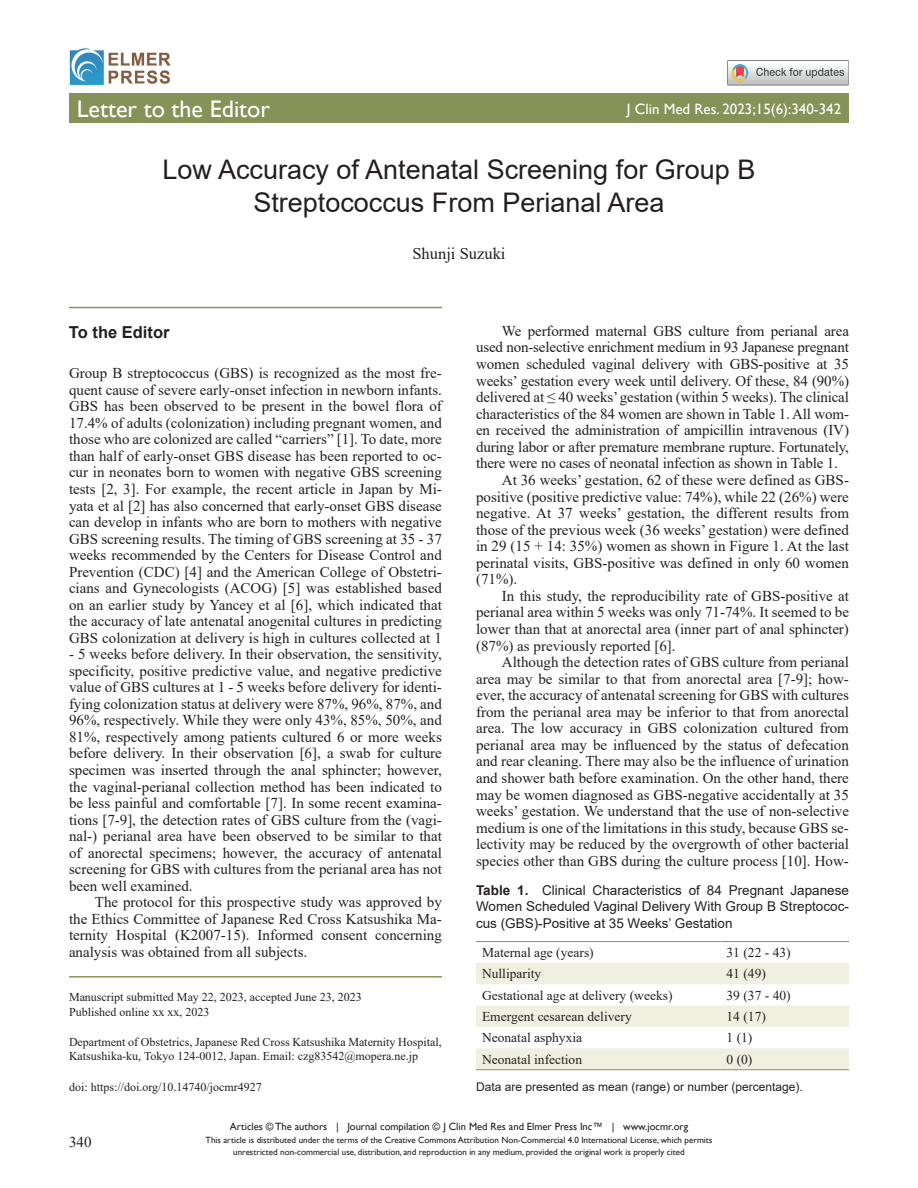
<style>
.page{position:relative;width:918px;height:1188px;background:#fff}
.page>*{position:absolute;margin:0;border:0;box-sizing:border-box;transform-origin:0 0}
.t1{font:27px/33px "Arial";color:#231f20;text-align:center}
.t2{font:24px "Gill Sans";color:#fff}
.t3{font:16.5px "Times New Roman";color:#231f20}
.t4{font:700 16.5px "Arial";color:#231f20}
.t5{font:15px/16.5px "Times New Roman";color:#231f20;text-align:justify}
.t6{font:15px "Gill Sans";color:#fff}
.t7{font:13.5px "Times New Roman";color:#231f20}
.t8{font:13.5px/16.2px "Arial";color:#231f20;text-align:justify}
.t9{font:12px/14.4px "Times New Roman";color:#231f20}
.t10{font:12px "Arial";color:#231f20}
.t11{font:10.5px "Gill Sans";color:#231f20}
.t12{font:9px/12px "Gill Sans";color:#231f20;text-align:center}
.s1{font-weight:700}
</style>
<div class="page">
<div style="left:69px;top:94px;width:405px;height:29px;background:#869258"></div>
<img style="left:69px;top:48px;width:102px;height:38px">
<div style="left:727px;top:60px;width:122px;height:25px;border:1px solid #888688"></div>
<svg style="left:727px;top:61px;width:122px;height:24px"></svg>
<div style="left:444px;top:94px;width:405px;height:29px;background:#869258"></div>
<hr style="left:69px;top:307px;width:373px;height:1px;background:#869258">
<hr style="left:69px;top:976px;width:373px;height:2px;background:#869258">
<svg style="left:476px;top:942px;width:373px;height:127px"></svg>
<hr style="left:476px;top:1069px;width:245px;height:1px;background:#869258">
<hr style="left:721px;top:1069px;width:128px;height:1px;background:#869258">
<hr style="left:476px;top:941px;width:245px;height:1px;background:#869258">
<hr style="left:721px;top:941px;width:128px;height:1px;background:#869258">
<h2 class="t2" style="left:77px;top:95px;width:195px">Letter to the Editor</h2>
<p class="t6" style="left:627px;top:100px;width:216px">J Clin Med Res. 2023;15(6):340-342</p>
<h1 class="t1" style="left:163px;top:153px;width:594px">Low Accuracy of Antenatal Screening for Group B<br>Streptococcus From Perianal Area</h1>
<p class="t3" style="left:412px;top:242px;width:95px">Shunji Suzuki</p>
<p class="t4" style="left:69px;top:320px;width:102px">To the Editor</p>
<p class="t5" style="left:69px;top:365px;width:374px">Group B streptococcus (GBS) is recognized as the most fre&shy;quent cause of severe early-onset infection in newborn infants.<br>GBS has been observed to be present in the bowel flora of 17.4% of adults (colonization) including pregnant women, and those who are colonized are called “carriers” [1]. To date, more than half of early-onset GBS disease has been reported to oc&shy;cur in neonates born to women with negative GBS screening tests [2, 3]. For example, the recent article in Japan by Mi&shy;yata et al [2] has also concerned that early-onset GBS disease can develop in infants who are born to mothers with negative GBS screening results. The timing of GBS screening at 35 - 37 weeks recommended by the Centers for Disease Control and Prevention (CDC) [4] and the American College of Obstetri&shy;cians and Gynecologists (ACOG) [5] was established based on an earlier study by Yancey et al [6], which indicated that the accuracy of late antenatal anogenital cultures in predicting GBS colonization at delivery is high in cultures collected at 1</p>
<p class="t5" style="left:69px;top:646px;width:374px">- 5 weeks before delivery. In their observation, the sensitivity, specificity, positive predictive value, and negative predictive value of GBS cultures at 1 - 5 weeks before delivery for identi&shy;fying colonization status at delivery were 87%, 96%, 87%, and 96%, respectively. While they were only 43%, 85%, 50%, and 81%, respectively among patients cultured 6 or more weeks before delivery. In their observation [6], a swab for culture specimen was inserted through the anal sphincter; however, the vaginal-perianal collection method has been indicated to be less painful and comfortable [7]. In some recent examina&shy;tions [7-9], the detection rates of GBS culture from the (vagi&shy;nal-) perianal area have been observed to be similar to that of anorectal specimens; however, the accuracy of antenatal screening for GBS with cultures from the perianal area has not been well examined.</p>
<p class="t5" style="left:69px;top:894px;width:374px;text-indent:26px">The protocol for this prospective study was approved by the Ethics Committee of Japanese Red Cross Katsushika Ma&shy;ternity Hospital (K2007-15). Informed consent concerning analysis was obtained from all subjects.</p>
<p class="t9" style="left:69px;top:990px;width:294px">Manuscript submitted May 22, 2023, accepted June 23, 2023<br>Published online xx xx, 2023</p>
<p class="t9" style="left:69px;top:1034px;width:374px">Department of Obstetrics, Japanese Red Cross Katsushika Maternity Hospital,<br>Katsushika-ku, Tokyo 124-0012, Japan. Email: czg83542@mopera.ne.jp</p>
<p class="t9" style="left:69px;top:1079px;width:194px">doi: https://doi.org/10.14740/jocmr4927</p>
<p class="t5" style="left:502px;top:322px;width:349px">We performed maternal GBS culture from perianal area</p>
<p class="t5" style="left:476px;top:339px;width:374px">used non-selective enrichment medium in 93 Japanese pregnant</p>
<p class="t5" style="left:476px;top:355px;width:374px">women scheduled vaginal delivery with GBS-positive at 35</p>
<p class="t5" style="left:476px;top:372px;width:374px">weeks’ gestation every week until delivery. Of these, 84 (90%)</p>
<p class="t5" style="left:476px;top:388px;width:374px">delivered at ≤ 40 weeks’ gestation (within 5 weeks). The clinical</p>
<p class="t5" style="left:476px;top:405px;width:374px">characteristics of the 84 women are shown in Table 1. All wom-</p>
<p class="t5" style="left:476px;top:422px;width:374px">en received the administration of ampicillin intravenous (IV)</p>
<p class="t5" style="left:476px;top:438px;width:375px">during labor or after premature membrane rupture. Fortunately,</p>
<p class="t5" style="left:476px;top:455px;width:363px">there were no cases of neonatal infection as shown in Table 1.</p>
<p class="t5" style="left:502px;top:471px;width:349px">At 36 weeks’ gestation, 62 of these were defined as GBS-</p>
<p class="t5" style="left:476px;top:488px;width:374px">positive (positive predictive value: 74%), while 22 (26%) were</p>
<p class="t5" style="left:476px;top:504px;width:374px">negative. At 37 weeks’ gestation, the different results from</p>
<p class="t5" style="left:476px;top:521px;width:374px">those of the previous week (36 weeks’ gestation) were defined</p>
<p class="t5" style="left:476px;top:537px;width:374px">in 29 (15 + 14: 35%) women as shown in Figure 1. At the last</p>
<p class="t5" style="left:476px;top:554px;width:374px">perinatal visits, GBS-positive was defined in only 60 women</p>
<p class="t5" style="left:476px;top:571px;width:43px">(71%).</p>
<p class="t5" style="left:502px;top:587px;width:349px">In this study, the reproducibility rate of GBS-positive at</p>
<p class="t5" style="left:476px;top:604px;width:374px">perianal area within 5 weeks was only 71-74%. It seemed to be</p>
<p class="t5" style="left:476px;top:620px;width:374px">lower than that at anorectal area (inner part of anal sphincter)</p>
<p class="t5" style="left:476px;top:637px;width:201px">(87%) as previously reported [6].</p>
<p class="t5" style="left:502px;top:653px;width:349px">Although the detection rates of GBS culture from perianal</p>
<p class="t5" style="left:476px;top:670px;width:374px">area may be similar to that from anorectal area [7-9]; how-</p>
<p class="t5" style="left:476px;top:686px;width:374px">ever, the accuracy of antenatal screening for GBS with cultures</p>
<p class="t5" style="left:476px;top:703px;width:374px">from the perianal area may be inferior to that from anorectal</p>
<p class="t5" style="left:476px;top:720px;width:374px">area. The low accuracy in GBS colonization cultured from</p>
<p class="t5" style="left:476px;top:736px;width:374px">perianal area may be influenced by the status of defecation</p>
<p class="t5" style="left:476px;top:753px;width:374px">and rear cleaning. There may also be the influence of urination</p>
<p class="t5" style="left:476px;top:769px;width:374px">and shower bath before examination. On the other hand, there</p>
<p class="t5" style="left:476px;top:786px;width:374px">may be women diagnosed as GBS-negative accidentally at 35</p>
<p class="t5" style="left:476px;top:802px;width:374px">weeks’ gestation. We understand that the use of non-selective</p>
<p class="t5" style="left:476px;top:819px;width:374px">medium is one of the limitations in this study, because GBS se-</p>
<p class="t5" style="left:476px;top:836px;width:374px">lectivity may be reduced by the overgrowth of other bacterial</p>
<p class="t5" style="left:476px;top:852px;width:374px">species other than GBS during the culture process [10]. How-</p>
<p class="t8" style="left:476px;top:882px;width:374px"><span class="s1">Table 1.</span> Clinical Characteristics of 84 Pregnant Japanese Women Scheduled Vaginal Delivery With Group B Streptococ&shy;cus (GBS)-Positive at 35 Weeks’ Gestation</p>
<p class="t7" style="left:482px;top:943px;width:113px">Maternal age (years)</p>
<p class="t7" style="left:727px;top:943px;width:66px">31 (22 - 43)</p>
<p class="t7" style="left:482px;top:964px;width:61px">Nulliparity</p>
<p class="t7" style="left:727px;top:964px;width:41px">41 (49)</p>
<p class="t7" style="left:482px;top:986px;width:192px">Gestational age at delivery (weeks)</p>
<p class="t7" style="left:727px;top:986px;width:66px">39 (37 - 40)</p>
<p class="t7" style="left:482px;top:1007px;width:151px">Emergent cesarean delivery</p>
<p class="t7" style="left:727px;top:1007px;width:41px">14 (17)</p>
<p class="t7" style="left:482px;top:1028px;width:102px">Neonatal asphyxia</p>
<p class="t7" style="left:727px;top:1028px;width:27px">1 (1)</p>
<p class="t7" style="left:482px;top:1050px;width:102px">Neonatal infection</p>
<p class="t7" style="left:727px;top:1050px;width:27px">0 (0)</p>
<p class="t10" style="left:476px;top:1078px;width:328px">Data are presented as mean (range) or number (percentage).</p>
<p class="t5" style="left:69px;top:1134px;width:24px">340</p>
<p class="t11" style="left:230px;top:1120px;width:460px">Articles © The authors | Journal compilation © J Clin Med Res and Elmer Press Inc™ | www.jocmr.org</p>
<p class="t12" style="left:206px;top:1134px;width:508px">This article is distributed under the terms of the Creative Commons Attribution Non-Commercial 4.0 International License, which permits unrestricted non-commercial use, distribution, and reproduction in any medium, provided the original work is properly cited</p>
</div>
